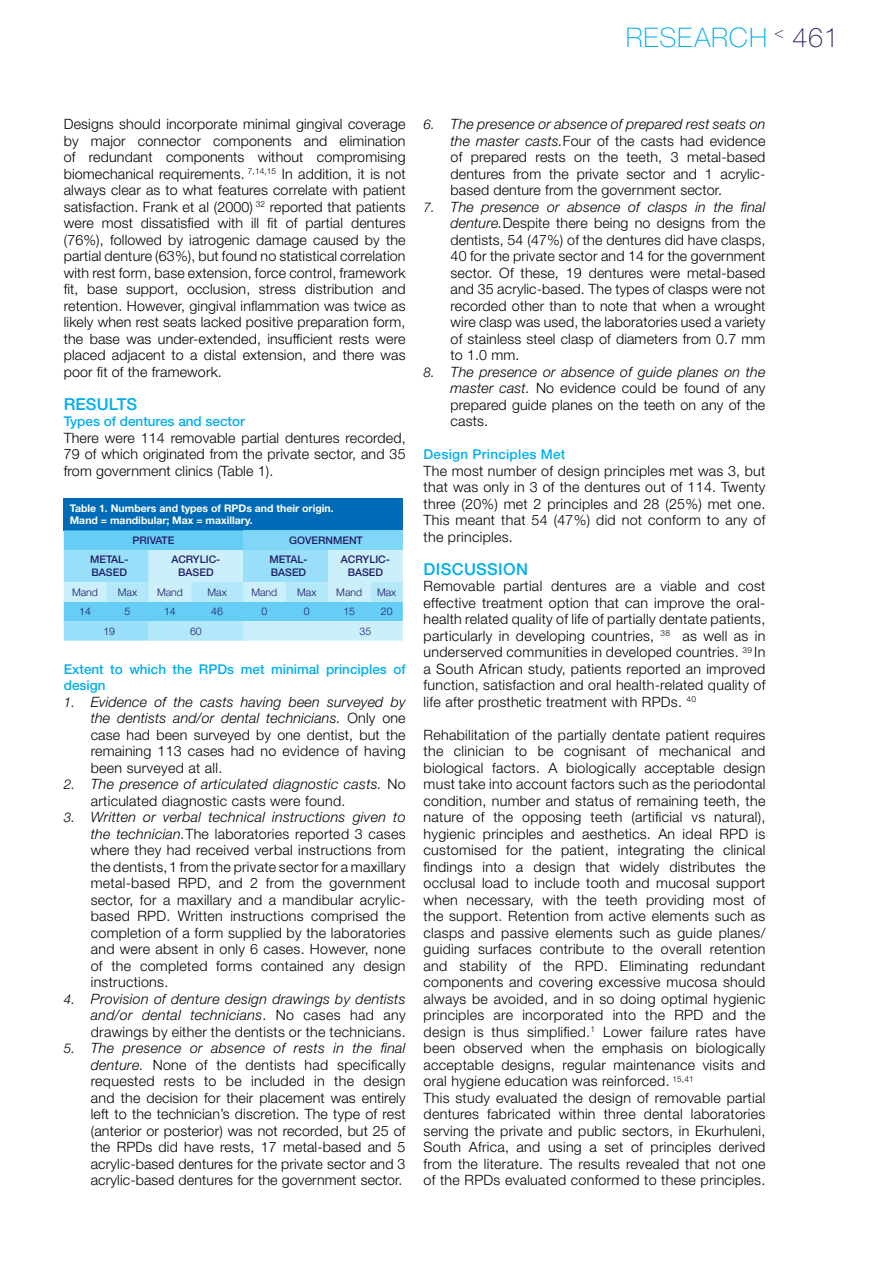
<style>
.page{position:relative;width:893px;height:1263px;background:#fff}
.page>*{position:absolute;margin:0;border:0;box-sizing:border-box;transform-origin:0 0}
.t1{font:100 27px "Helvetica Neue LT Std";letter-spacing:.025em;color:#00aeef}
.Text_Body_RC_74_5{font:500 16.5px "Helvetica Neue LT Std";letter-spacing:.02em;color:#00aeef}
.Text_Body_RC_74_5-2{font:300 14.25px/16.5px "Helvetica Neue LT Std";letter-spacing:.01em;color:#000;text-align:justify}
.t2{font:italic 300 14.25px/16.5px "Helvetica Neue LT Std";letter-spacing:.02em;color:#000}
.Text_Body_RC_74_5-3{font:500 13.5px/16.5px "Helvetica Neue LT Std";color:#00aeef}
.Text_Body_RC_74_5-4{font:500 13.5px "Helvetica Neue LT Std";letter-spacing:.02em;color:#00aeef}
.t3{font:700 10.5px "Helvetica Neue LT Std";color:#fff}
.t4{font:500 10.5px "Helvetica Neue LT Std";color:#221d67}
.t5{font:300 10.5px "Helvetica Neue LT Std";color:#221d67}
.s1{color:#221d67}
.s2{font-style:italic;font-size:13.5px}
.s3{font-style:italic}
.s4{font-size:13.5px}
.s5{font-style:normal}
</style>
<div class="page">
<div style="left:64px;top:498px;width:339px;height:32px;background:#006cb7"></div>
<svg style="left:64px;top:530px;width:339px;height:111px;background:#9ddff8"></svg>
<h1 class="t1" style="left:626px;top:22px;width:215px">RESEARCH <sup>&lt;</sup> <span class="s1">461</span></h1>
<p class="Text_Body_RC_74_5-2" style="left:64px;top:116px;width:343px">Designs should incorporate minimal gingival coverage by major connector components and elimination of redundant components without compromising biomechanical requirements. <sup>7,14,15</sup> In addition, it is not always clear as to what features correlate with patient satisfaction. Frank et al (2000) <sup>32</sup> reported that patients were most dissatisfied with ill fit of partial dentures (76%), followed by iatrogenic damage caused by the partial denture (63%), but found no statistical correlation with rest form, base extension, force control, framework fit, base support, occlusion, stress distribution and retention. However, gingival inflammation was twice as likely when rest seats lacked positive preparation form, the base was under-extended, insufficient rests were placed adjacent to a distal extension, and there was poor fit of the framework.</p>
<p class="Text_Body_RC_74_5" style="left:64px;top:394px;width:75px">RESULTS</p>
<p class="Text_Body_RC_74_5-3" style="left:64px;top:413px;width:183px">Types of dentures and sector</p>
<p class="Text_Body_RC_74_5-2" style="left:64px;top:429px;width:343px">There were 114 removable partial dentures recorded, 79 of which originated from the private sector, and 35 from government clinics (Table 1).</p>
<p class="t3" style="left:70px;top:502px;width:265px">Table 1. Numbers and types of RPDs and their origin.</p>
<p class="t3" style="left:70px;top:514px;width:185px">Mand = mandibular; Max = maxillary.</p>
<p class="t4" style="left:132px;top:534px;width:44px">PRIVATE</p>
<p class="t4" style="left:289px;top:534px;width:75px">GOVERNMENT</p>
<p class="t4" style="left:90px;top:553px;width:40px">METAL-</p>
<p class="t4" style="left:92px;top:566px;width:37px">BASED</p>
<p class="t4" style="left:171px;top:553px;width:51px">ACRYLIC-</p>
<p class="t4" style="left:178px;top:566px;width:37px">BASED</p>
<p class="t4" style="left:341px;top:553px;width:51px">ACRYLIC-</p>
<p class="t4" style="left:348px;top:566px;width:37px">BASED</p>
<p class="t4" style="left:269px;top:553px;width:40px">METAL-</p>
<p class="t4" style="left:271px;top:566px;width:37px">BASED</p>
<p class="t5" style="left:72px;top:585px;width:27px">Mand</p>
<p class="t5" style="left:118px;top:585px;width:21px">Max</p>
<p class="t5" style="left:157px;top:585px;width:27px">Mand</p>
<p class="t5" style="left:208px;top:585px;width:21px">Max</p>
<p class="t5" style="left:251px;top:585px;width:27px">Mand</p>
<p class="t5" style="left:297px;top:585px;width:21px">Max</p>
<p class="t5" style="left:336px;top:585px;width:27px">Mand</p>
<p class="t5" style="left:377px;top:585px;width:21px">Max</p>
<p class="t5" style="left:79px;top:605px;width:13px">14</p>
<p class="t5" style="left:125px;top:605px;width:7px">5</p>
<p class="t5" style="left:164px;top:605px;width:13px">14</p>
<p class="t5" style="left:211px;top:605px;width:13px">46</p>
<p class="t5" style="left:261px;top:605px;width:7px">0</p>
<p class="t5" style="left:304px;top:605px;width:7px">0</p>
<p class="t5" style="left:343px;top:605px;width:13px">15</p>
<p class="t5" style="left:381px;top:605px;width:13px">20</p>
<p class="t5" style="left:103px;top:624px;width:13px">19</p>
<p class="t5" style="left:190px;top:624px;width:13px">60</p>
<p class="t5" style="left:360px;top:624px;width:13px">35</p>
<p class="Text_Body_RC_74_5-3" style="left:64px;top:661px;width:343px">Extent to which the RPDs met minimal principles of design</p>
<p class="Text_Body_RC_74_5-2" style="left:91px;top:693px;width:316px;text-indent:-27px"><span class="s2">1.</span> <span class="s3">Evidence of the casts having been surveyed by the dentists and/or dental technicians.</span> Only one case had been surveyed by one dentist, but the remaining 113 cases had no evidence of having been surveyed at all.</p>
<p class="t2" style="left:91px;top:776px;width:316px;text-indent:-27px"><span class="s4">2.</span> The presence of articulated diagnostic casts. <span class="s5">No articulated diagnostic casts were found.</span></p>
<p class="Text_Body_RC_74_5-2" style="left:91px;top:809px;width:316px;text-indent:-27px"><span class="s2">3.</span> <span class="s3">Written or verbal technical instructions given to the technician.</span>The laboratories reported 3 cases where they had received verbal instructions from the dentists,1 from the private sector for a maxillary metal-based RPD, and 2 from the government sector, for a maxillary and a mandibular acrylic&shy;based RPD. Written instructions comprised the completion of a form supplied by the laboratories and were absent in only 6 cases. However, none of the completed forms contained any design instructions.</p>
<p class="t2" style="left:91px;top:990px;width:316px;text-align:justify;text-indent:-27px"><span class="s4">4.</span> Provision of denture design drawings by dentists and/or dental technicians<span class="s5">. No cases had any drawings by either the dentists or the technicians.</span></p>
<p class="Text_Body_RC_74_5-2" style="left:91px;top:1040px;width:316px;text-indent:-27px"><span class="s2">5.</span> <span class="s3">The presence or absence of rests in the final denture.</span> None of the dentists had specifically requested rests to be included in the design and the decision for their placement was entirely left to the technician’s discretion. The type of rest (anterior or posterior) was not recorded, but 25 of the RPDs did have rests, 17 metal-based and 5 acrylic-based dentures for the private sector and 3 acrylic-based dentures for the government sector.</p>
<p class="Text_Body_RC_74_5-2" style="left:451px;top:116px;width:316px;text-indent:-27px"><span class="s2">6.</span> <span class="s3">The presence or absence of prepared rest seats on the master casts.</span>Four of the casts had evidence of prepared rests on the teeth, 3 metal-based dentures from the private sector and 1 acrylic&shy;based denture from the government sector.</p>
<p class="Text_Body_RC_74_5-2" style="left:451px;top:198px;width:316px;text-indent:-27px"><span class="s2">7.</span> <span class="s3">The presence or absence of clasps in the final denture.</span>Despite there being no designs from the dentists, 54 (47%) of the dentures did have clasps, 40 for the private sector and 14 for the government sector. Of these, 19 dentures were metal-based and 35 acrylic-based. The types of clasps were not recorded other than to note that when a wrought wire clasp was used, the laboratories used a variety of stainless steel clasp of diameters from 0.7 mm to 1.0 mm.</p>
<p class="Text_Body_RC_74_5-2" style="left:451px;top:363px;width:316px;text-indent:-27px"><span class="s2">8.</span> <span class="s3">The presence or absence of guide planes on the master cast.</span> No evidence could be found of any prepared guide planes on the teeth on any of the casts.</p>
<p class="Text_Body_RC_74_5-4" style="left:424px;top:446px;width:143px">Design Principles Met</p>
<p class="Text_Body_RC_74_5-2" style="left:424px;top:462px;width:343px">The most number of design principles met was 3, but that was only in 3 of the dentures out of 114. Twenty three (20%) met 2 principles and 28 (25%) met one.<br>This meant that 54 (47%) did not conform to any of the principles.</p>
<p class="Text_Body_RC_74_5" style="left:424px;top:559px;width:106px">DISCUSSION</p>
<p class="Text_Body_RC_74_5-2" style="left:424px;top:578px;width:343px">Removable partial dentures are a viable and cost effective treatment option that can improve the oral&shy;health related quality of life of partially dentate patients, particularly in developing countries, <sup>38</sup> as well as in underserved communities in developed countries. <sup>39</sup> In a South African study, patients reported an improved function, satisfaction and oral health-related quality of life after prosthetic treatment with RPDs. <sup>40</sup></p>
<p class="Text_Body_RC_74_5-2" style="left:424px;top:726px;width:343px">Rehabilitation of the partially dentate patient requires the clinician to be cognisant of mechanical and biological factors. A biologically acceptable design must take into account factors such as the periodontal condition, number and status of remaining teeth, the nature of the opposing teeth (artificial vs natural), hygienic principles and aesthetics. An ideal RPD is customised for the patient, integrating the clinical findings into a design that widely distributes the occlusal load to include tooth and mucosal support when necessary, with the teeth providing most of the support. Retention from active elements such as clasps and passive elements such as guide planes/ guiding surfaces contribute to the overall retention and stability of the RPD. Eliminating redundant components and covering excessive mucosa should always be avoided, and in so doing optimal hygienic principles are incorporated into the RPD and the design is thus simplified.<sup>1</sup> Lower failure rates have been observed when the emphasis on biologically acceptable designs, regular maintenance visits and oral hygiene education was reinforced. <sup>15,41</sup></p>
<p class="Text_Body_RC_74_5-2" style="left:424px;top:1089px;width:343px">This study evaluated the design of removable partial dentures fabricated within three dental laboratories serving the private and public sectors, in Ekurhuleni, South Africa, and using a set of principles derived from the literature. The results revealed that not one of the RPDs evaluated conformed to these principles.</p>
</div>
